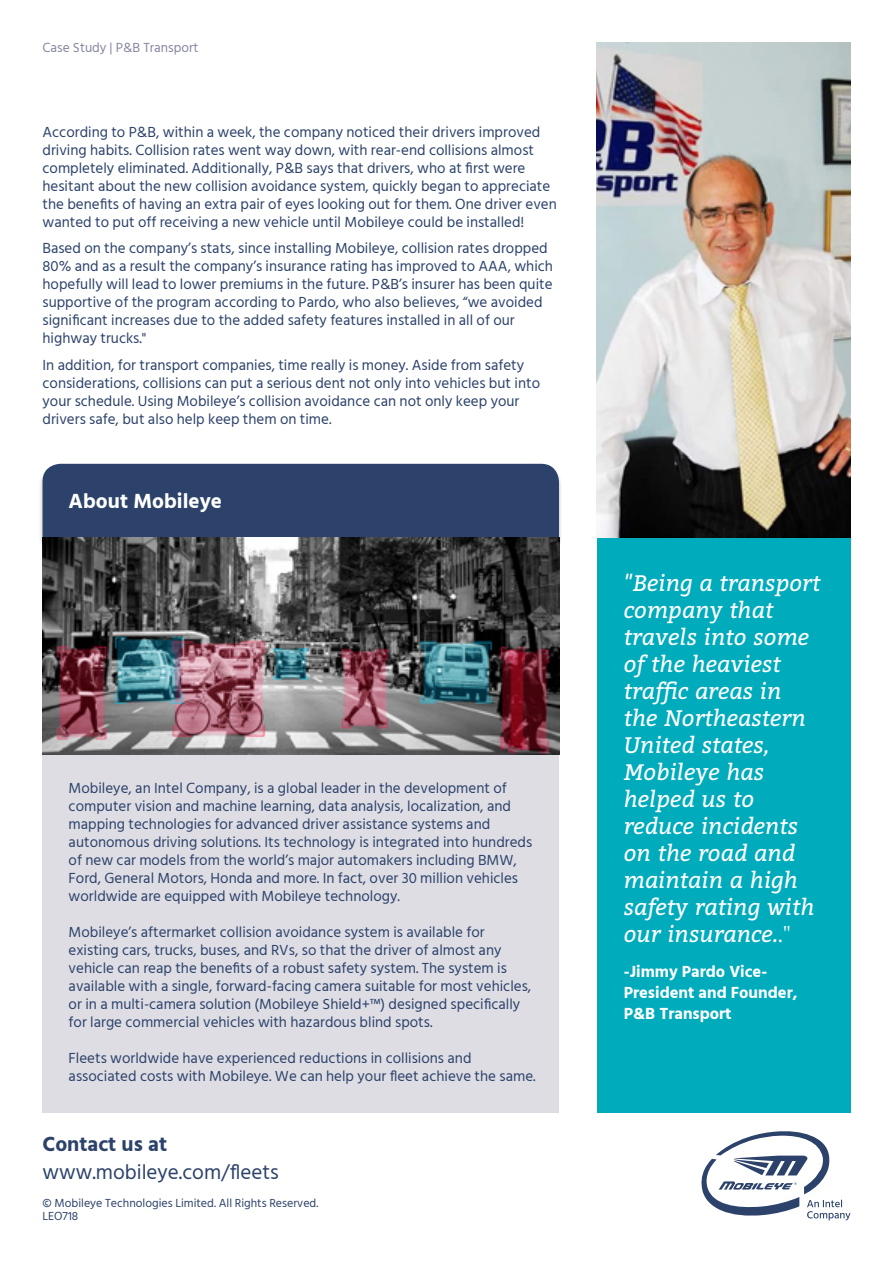
<style>
.page{position:relative;width:893px;height:1263px;background:#fff}
.page>*{position:absolute;margin:0;border:0;box-sizing:border-box;transform-origin:0 0}
.t1{font:italic 22.5px/27px "Bitter";color:#fff}
.t2{font:21px "Hind Siliguri";color:#2c426a}
.t3{font:700 21px "Hind Siliguri";color:#fff}
.t4{font:700 21px "Hind Siliguri";color:#2c426a}
.t5{font:700 16.5px "Hind Siliguri";color:#fff}
.t6{font:15px/18px "Hind Siliguri";color:#2c426a}
.t7{font:13.5px "Hind Siliguri";color:#8587a1}
.t8{font:12px/13.5px "Hind Siliguri";color:#2c426a}
.s1{font-family:"Adobe Hebrew";font-style:normal}
</style>
<div class="page">
<div style="left:597px;top:537px;width:253px;height:576px;background:#00abbc"></div>
<svg style="left:701px;top:1131px;width:149px;height:89px"></svg>
<div style="left:39px;top:464px;width:523px;height:81px;background:#000;opacity:.22"></div>
<div style="left:43px;top:464px;width:516px;height:73px;background:#2c426a"></div>
<img style="left:597px;top:43px;width:253px;height:495px">
<div style="left:43px;top:754px;width:516px;height:359px;background:#dedde4"></div>
<img style="left:43px;top:538px;width:516px;height:216px">
<p class="t7" style="left:43px;top:38px;width:157px">Case Study | &amp;P B Transport</p>
<p class="t6" style="left:43px;top:124px;width:516px">According to &amp;P ,B within a week, the company noticed their drivers improved driving habits. Collision rates went way down, with rear-end collisions almost completely eliminated. Additionally &amp;P, B says that drivers, who at first were hesitant about the new collision avoidance system, quickly began to appreciate the benefits of having an extra pair of eyes looking out for them. One driver even wanted to put off receiving a new vehicle until Mobileye could be installed!</p>
<p class="t6" style="left:43px;top:240px;width:512px">Based on the company s’ stats, since installing Mobileye, collision rates dropped 80% and as a result the company s’ insurance rating has improved to AAA, which hopefully will lead to lower premiums in the future &amp;P. s’B insurer has been quite supportive of the program according to Pardo, who also believes “, we avoided significant increases due to the added safety features installed in all of our highway trucks ".</p>
<p class="t6" style="left:43px;top:357px;width:499px">In addition, for transport companies, time really is money. Aside from safety considerations, collisions can put a serious dent not only into vehicles but into your schedule. Using Mobileye s’ collision avoidance can not only keep your drivers safe, but also help keep them on time.</p>
<h2 class="t3" style="left:69px;top:484px;width:155px">About Mobileye</h2>
<p class="t6" style="left:69px;top:779px;width:465px">Mobileye, an Intel Company is, a global leader in the development of computer vision and machine learning, data analysis, localization, and mapping technologies for advanced driver assistance systems and autonomous driving solutions. Its technology is integrated into hundreds of new car models from the world s’ major automakers including BMW, Ford, General Motors, Honda and more In. fact, over 30 million vehicles worldwide are equipped with Mobileye technology.</p>
<p class="t6" style="left:69px;top:923px;width:464px">Mobileye s’ aftermarket collision avoidance system is available for existing cars, trucks, buses, and RVs, so that the driver of almost any vehicle can reap the benefits of a robust safety system. The system is available with a single, forward-facing camera suitable for most vehicles, or in a multi-camera solution (Mobileye Shield+™) designed specifically for large commercial vehicles with hazardous blind spots.</p>
<p class="t6" style="left:69px;top:1049px;width:468px">Fleets worldwide have experienced reductions in collisions and associated costs with Mobileye. We can help your fleet achieve the same.</p>
<h2 class="t4" style="left:43px;top:1127px;width:126px">Contact us at</h2>
<h2 class="t2" style="left:43px;top:1157px;width:238px">www.mobileye.com/fleets</h2>
<p class="t8" style="left:43px;top:1197px;width:277px">© Mobileye Technologies Limited. All Rights Reserved.<br>LEO718</p>
<h1 class="t1" style="left:624px;top:568px;width:198px">"Being a transport company that travels into some of the heaviest traffic areas in the Northeastern<br>United states,<br>Mobileye has helped us to reduce incidents on the road and maintain a high safety rating with our insurance <span class="s1">"</span>. <span class="s1">.</span></h1>
<p class="t5" style="left:624px;top:958px;width:145px">-Jimmy Pardo Vice-</p>
<p class="t5" style="left:624px;top:1000px;width:109px">&amp;P B Transport</p>
<p class="t5" style="left:624px;top:979px;width:175px">President and Founder,</p>
</div>
